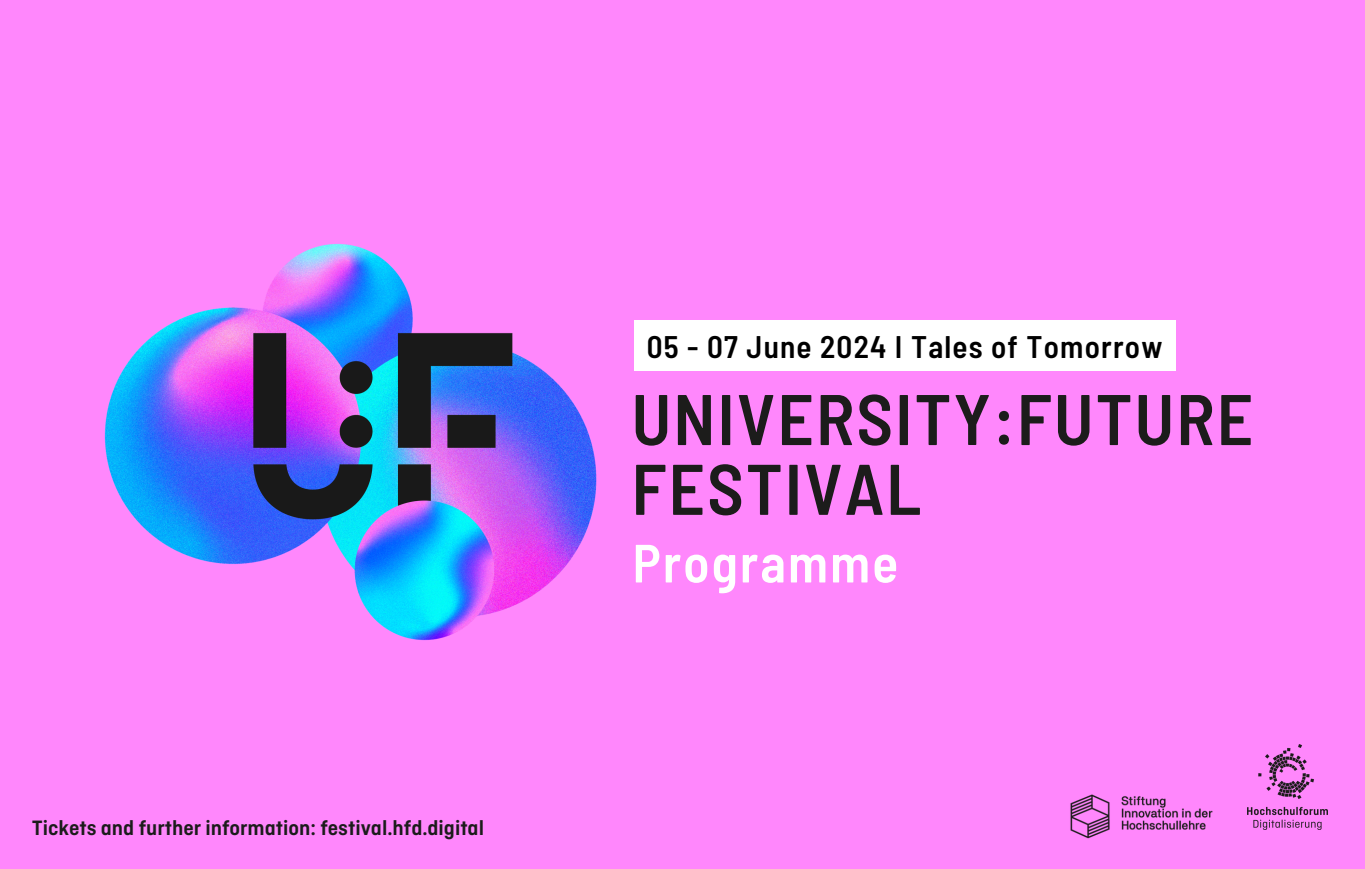
<style>
.page{position:relative;width:1365px;height:869px;background:#fff}
.page>*{position:absolute;margin:0;border:0;box-sizing:border-box;transform-origin:0 0}
.t1{font:600 semi-condensed 71.49px/69.7px "Barlow";letter-spacing:.03em;color:#1c1c1b}
.t2{font:600 semi-condensed 53.64px "Barlow";letter-spacing:.04em;color:#fff}
.t3{font:600 semi-condensed 31.15px "Barlow";letter-spacing:.04em;color:#000}
.t4{font:600 21.88px "Ciutadella";color:#1c1c1b}
</style>
<div class="page">
<div style="left:0;top:0;width:1364px;height:868px;background:#ff87fc"></div>
<img style="left:1070px;top:794px;width:143px;height:45px">
<img style="left:1247px;top:744px;width:80px;height:85px">
<div style="left:634px;top:320px;width:542px;height:50px;background:#fff"></div>
<img style="left:104px;top:243px;width:493px;height:398px">
<h2 class="t4" style="left:32px;top:815px;width:453px">Tickets and further information: festival.hfd.digital</h2>
<p class="t3" style="left:646px;top:326px;width:517px">05 - 07 June 2024 I Tales of Tomorrow</p>
<h1 class="t1" style="left:631px;top:381px;width:623px">UNIVERSITY:FUTURE<br>FESTIVAL</h1>
<p class="t2" style="left:632px;top:528px;width:267px">Programme</p>
</div>
